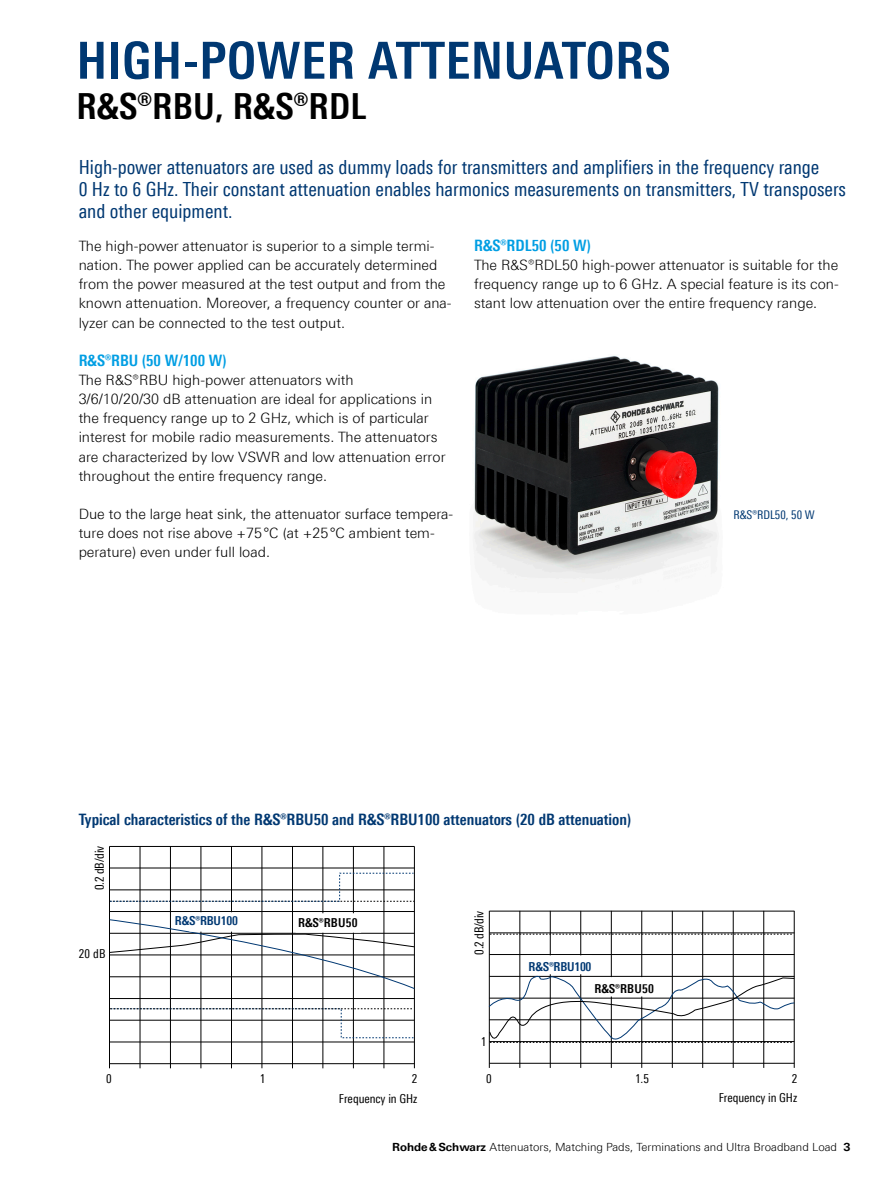
<style>
.page{position:relative;width:893px;height:1191px;background:#fff}
.page>*{position:absolute;margin:0;border:0;box-sizing:border-box;transform-origin:0 0}
.Seiten_Headline_34Pt{font:700 51px "Linotype Univers 620 Cn";letter-spacing:.01em;color:#003872}
.Seiten_Headline_24Pt{font:700 36px "Linotype Univers 620 Cn";letter-spacing:.01em;color:#000}
.Teaser{font:19.5px/22px "Linotype Univers 420 Cn";color:#003872}
.Grafik_Tabelle_Übers{font:700 15.75px "Linotype Univers 620 Cn";color:#003872}
.Absatzfett_cyan{font:700 15.75px "Linotype Univers 620 Cn";color:#009ee3}
.Hauptext_ohne_Absatz{font:300 14.25px/19.2px "Linotype Univers 330";color:#000}
.Haupttext_ohne_Absta{font:300 14.25px/19.2px "Linotype Univers 330";color:#000;text-align:justify}
.Haupttext{font:300 14.25px/19.2px "Linotype Univers 330";color:#000}
.t1{font:12.3px/19.6px "Linotype Univers 420 Cn";color:#000;text-align:right}
.t2{font:700 12.3px "Linotype Univers 620 Cn";letter-spacing:-.015em;color:#003872}
.t3{font:700 12.3px "Linotype Univers 620 Cn";letter-spacing:.02em;color:#000}
.Bildunterschrift{font:12px "Linotype Univers 420 Cn";color:#003872}
.t4{font:300 11.25px "Linotype Univers 330";color:#000}
.s1{font-family:"Linotype Univers 630";font-weight:700}
</style>
<div class="page">
<hr style="left:109px;top:846px;width:306px;height:1px;background:#000">
<hr style="left:414px;top:846px;width:1px;height:222px;background:#000">
<hr style="left:109px;top:846px;width:1px;height:222px;background:#000">
<hr style="left:140px;top:846px;width:1px;height:222px;background:#000">
<hr style="left:170px;top:846px;width:1px;height:222px;background:#000">
<hr style="left:201px;top:846px;width:1px;height:222px;background:#000">
<hr style="left:231px;top:846px;width:1px;height:222px;background:#000">
<hr style="left:262px;top:846px;width:1px;height:222px;background:#000">
<hr style="left:292px;top:846px;width:1px;height:222px;background:#000">
<hr style="left:323px;top:846px;width:1px;height:222px;background:#000">
<hr style="left:353px;top:846px;width:1px;height:222px;background:#000">
<hr style="left:384px;top:846px;width:1px;height:222px;background:#000">
<hr style="left:110px;top:1063px;width:304px;height:1px;background:#000">
<hr style="left:109px;top:1041px;width:305px;height:1px;background:#000">
<hr style="left:110px;top:998px;width:305px;height:1px;background:#000">
<hr style="left:110px;top:911px;width:304px;height:1px;background:#000">
<hr style="left:110px;top:867px;width:304px;height:1px;background:#000">
<svg style="left:109px;top:919px;width:306px;height:70px"></svg>
<svg style="left:110px;top:872px;width:304px;height:30px"></svg>
<svg style="left:110px;top:1008px;width:305px;height:30px"></svg>
<div style="left:296px;top:914px;width:64px;height:18px;background:#fff"></div>
<div style="left:190px;top:913px;width:64px;height:17px;background:#fff"></div>
<hr style="left:794px;top:911px;width:1px;height:156px;background:#000">
<hr style="left:489px;top:911px;width:1px;height:157px;background:#000">
<hr style="left:520px;top:911px;width:1px;height:157px;background:#000">
<hr style="left:550px;top:911px;width:1px;height:157px;background:#000">
<hr style="left:580px;top:911px;width:1px;height:157px;background:#000">
<hr style="left:611px;top:911px;width:1px;height:157px;background:#000">
<hr style="left:641px;top:910px;width:1px;height:157px;background:#000">
<hr style="left:672px;top:911px;width:1px;height:157px;background:#000">
<hr style="left:702px;top:911px;width:1px;height:157px;background:#000">
<hr style="left:733px;top:911px;width:1px;height:157px;background:#000">
<hr style="left:763px;top:911px;width:1px;height:157px;background:#000">
<hr style="left:489px;top:1063px;width:305px;height:1px;background:#000">
<hr style="left:489px;top:954px;width:305px;height:1px;background:#000">
<hr style="left:489px;top:932px;width:305px;height:1px;background:#000">
<hr style="left:489px;top:911px;width:305px;height:1px;background:#000">
<svg style="left:490px;top:933px;width:303px;height:1px"></svg>
<svg style="left:488px;top:975px;width:307px;height:75px"></svg>
<div style="left:594px;top:978px;width:64px;height:17px;background:#fff"></div>
<div style="left:527px;top:956px;width:64px;height:17px;background:#fff"></div>
<img style="left:473px;top:355px;width:246px;height:238px">
<p class="Seiten_Headline_34Pt" style="left:77px;top:30px;width:595px">HIGH-POWER ATTENUATORS</p>
<p class="Seiten_Headline_24Pt" style="left:77px;top:85px;width:292px">R&amp;S®RBU, R&amp;S®RDL</p>
<p class="Teaser" style="left:79px;top:156px;width:769px">High-power attenuators are used as dummy loads for transmitters and amplifiers in the frequency range<br>0 Hz to 6 GHz. Their constant attenuation enables harmonics measurements on transmitters, TV transposers and other equipment.</p>
<p class="Hauptext_ohne_Absatz" style="left:79px;top:236px;width:374px">The high-power attenuator is superior to a simple termi&shy;nation. The power applied can be accurately determined from the power measured at the test output and from the known attenuation. Moreover, a frequency counter or ana&shy;lyzer can be connected to the test output.</p>
<p class="Absatzfett_cyan" style="left:79px;top:351px;width:149px">R&amp;S®RBU (50 W/100 W)</p>
<p class="Hauptext_ohne_Absatz" style="left:79px;top:370px;width:368px">The R&amp;S®RBU high-power attenuators with<br>3/6/10/20/30 dB attenuation are ideal for applications in the frequency range up to 2 GHz, which is of particular interest for mobile radio measurements. The attenuators are characterized by low VSWR and low attenuation error throughout the entire frequency range.</p>
<p class="Haupttext" style="left:79px;top:504px;width:376px">Due to the large heat sink, the attenuator surface tempera&shy;ture does not rise above +75°C (at +25°C ambient tem&shy;perature) even under full load.</p>
<p class="Absatzfett_cyan" style="left:474px;top:236px;width:118px">R&amp;S®RDL50 (50 W)</p>
<p class="Haupttext_ohne_Absta" style="left:474px;top:255px;width:366px">The R&amp;S®RDL50 high-power attenuator is suitable for the frequency range up to 6 GHz. A special feature is its con&shy;stant low attenuation over the entire frequency range.</p>
<p class="Bildunterschrift" style="left:733px;top:507px;width:83px">R&amp;S®RDL50, 50 W</p>
<p class="Grafik_Tabelle_Übers" style="left:79px;top:810px;width:554px">Typical characteristics of the R&amp;S®RBU50 and R&amp;S®RBU100 attenuators (20 dB attenuation)</p>
<p class="t1" style="left:90px;top:890px;width:45px;rotate:-90deg">0.2 dB/div</p>
<p class="t1" style="left:79px;top:943px;width:28px">20 dB</p>
<p class="t2" style="left:175px;top:913px;width:65px">¸RBU100</p>
<p class="t3" style="left:298px;top:915px;width:61px">¸RBU50</p>
<p class="t1" style="left:106px;top:1069px;width:7px">0</p>
<p class="t1" style="left:260px;top:1069px;width:7px">1</p>
<p class="t1" style="left:339px;top:1069px;width:80px">2<br>Frequency in GHz</p>
<p class="t1" style="left:469px;top:954px;width:45px;rotate:-90deg">0.2 dB/div</p>
<p class="t1" style="left:481px;top:1032px;width:7px">1</p>
<p class="t2" style="left:528px;top:959px;width:65px">¸RBU100</p>
<p class="t3" style="left:594px;top:981px;width:61px">¸RBU50</p>
<p class="t1" style="left:486px;top:1068px;width:7px">0</p>
<p class="t1" style="left:635px;top:1068px;width:15px">1.5</p>
<p class="t1" style="left:792px;top:1068px;width:7px">2</p>
<p class="t1" style="left:719px;top:1087px;width:80px">Frequency in GHz</p>
<p class="t4" style="left:392px;top:1140px;width:460px"><span class="s1">Rohde&amp;Schwarz</span> Attenuators, Matching Pads, Terminations and Ultra Broadband Load <span class="s1">3</span></p>
</div>
